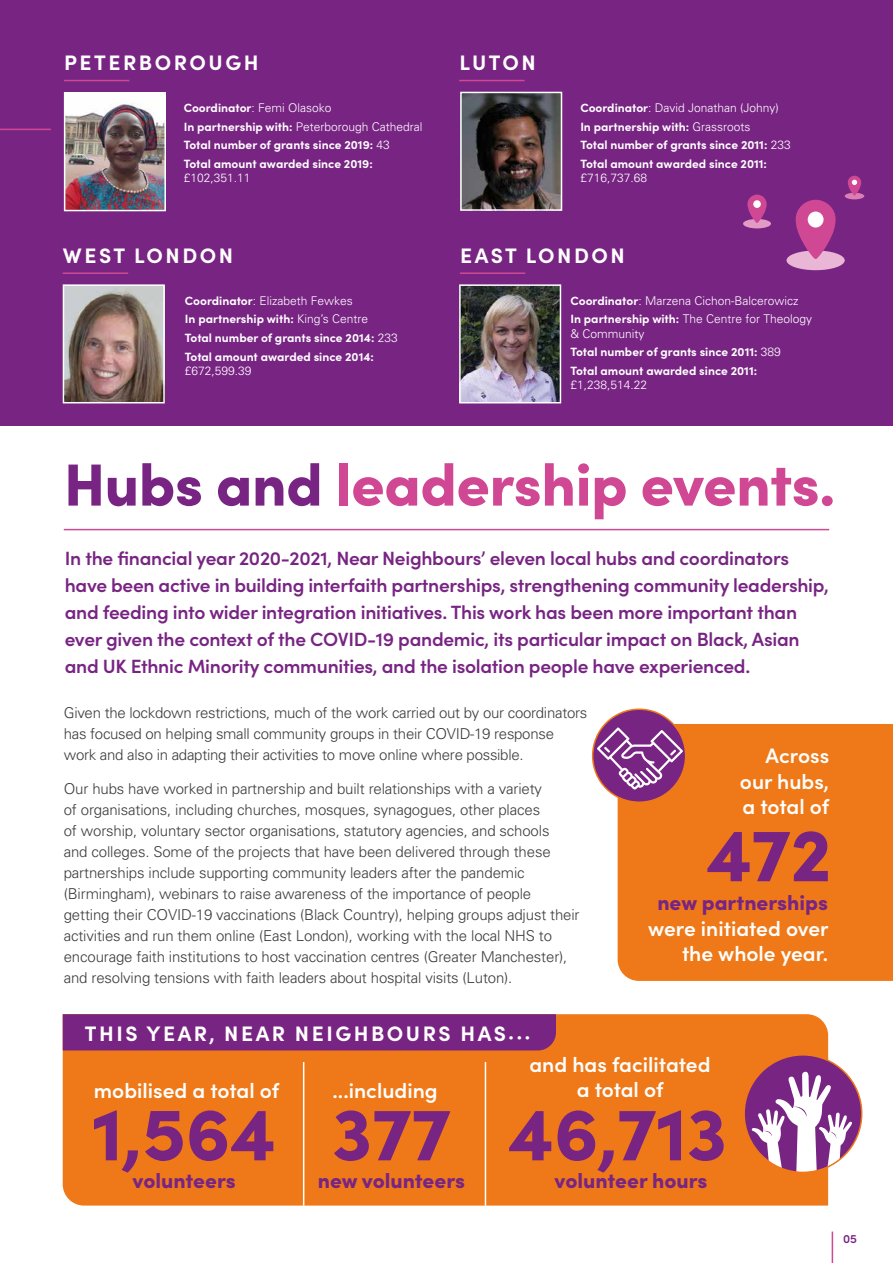
<style>
.page{position:relative;width:893px;height:1263px;background:#fff}
.page>*{position:absolute;margin:0;border:0;box-sizing:border-box;transform-origin:0 0}
.t1{font:900 75px "Sofia Pro";color:#782483}
.t2{font:900 59.55px "Sofia Pro";letter-spacing:-.01em;color:#d04893}
.t3{font:600 21px/25.5px "Sofia Pro";color:#fff;text-align:justify}
.t4{font:700 21px "Sofia Pro";letter-spacing:.12em;color:#fff}
.t5{font:900 21px "Sofia Pro";color:#782483}
.t6{font:600 19.2px/27px "Sofia Pro";letter-spacing:-.015em;color:#782483}
.t7{font:300 15px/21px "Univers";letter-spacing:-.01em;color:#3c3c3b}
.t8{font:700 12px/18.6px "Sofia Pro";color:#fff}
.t9{font:300 12px/18.6px "Univers";color:#fff}
.t10{font:600 12px "Sofia Pro";color:#782483}
.s1{font-family:"Sofia Pro";font-weight:700}
.s2{font-family:"Univers";font-weight:300}
.s3{color:#782483}
</style>
<div class="page">
<div style="left:0;top:0;width:893px;height:426px;background:#782483"></div>
<hr style="left:0;top:129px;width:51px;height:1px;background:#d04893">
<img style="left:67px;top:95px;width:96px;height:113px">
<div style="left:64px;top:92px;width:102px;height:119px;border:2px solid #fff"></div>
<hr style="left:64px;top:80px;width:65px;height:1px;background:#d04893">
<svg style="left:463px;top:95px;width:96px;height:113px"></svg>
<div style="left:460px;top:92px;width:102px;height:119px;border:2px solid #fff"></div>
<hr style="left:459px;top:80px;width:66px;height:1px;background:#d04893">
<img style="left:66px;top:287px;width:96px;height:113px">
<div style="left:63px;top:284px;width:102px;height:119px;border:2px solid #fff"></div>
<hr style="left:63px;top:272px;width:65px;height:2px;background:#d04893">
<img style="left:462px;top:287px;width:96px;height:113px">
<div style="left:459px;top:284px;width:102px;height:119px;border:2px solid #fff"></div>
<hr style="left:460px;top:272px;width:65px;height:2px;background:#d04893">
<hr style="left:64px;top:529px;width:765px;height:1px;background:#d04893">
<hr style="left:832px;top:1231px;width:1px;height:32px;background:#d04893">
<div style="left:618px;top:724px;width:275px;height:257px;background:#ef7918"></div>
<div style="left:593px;top:709px;width:93px;height:93px;background:#782483;border-radius:50%"></div>
<div style="left:592px;top:708px;width:94px;height:95px;border:2px solid #ef7918;border-radius:50%"></div>
<svg style="left:597px;top:727px;width:86px;height:62px"></svg>
<div style="left:743px;top:219px;width:28px;height:9px;background:#e29bc4;border-radius:50%"></div>
<svg style="left:747px;top:195px;width:20px;height:28px"></svg>
<div style="left:845px;top:193px;width:19px;height:6px;background:#db7eb1;border-radius:50%"></div>
<svg style="left:848px;top:176px;width:13px;height:20px"></svg>
<div style="left:786px;top:250px;width:59px;height:20px;background:#e9b6d5;border-radius:50%"></div>
<svg style="left:796px;top:200px;width:40px;height:59px"></svg>
<div style="left:63px;top:1014px;width:765px;height:191px;background:#ef7918"></div>
<hr style="left:303px;top:1062px;width:1px;height:143px;background:#fff">
<hr style="left:485px;top:1062px;width:1px;height:143px;background:#fff">
<div style="left:63px;top:1014px;width:493px;height:36px;background:#782483"></div>
<div style="left:744px;top:1055px;width:118px;height:117px;background:#782483;border-radius:50%"></div>
<svg style="left:751px;top:1071px;width:102px;height:101px"></svg>
<div style="left:743px;top:1054px;width:119px;height:119px;border:2px solid #ef7918;border-radius:50%"></div>
<h3 class="t4" style="left:64px;top:47px;width:196px">PETERBOROUGH</h3>
<p class="t9" style="left:184px;top:98px;width:240px"><span class="s1">Coordinator</span>: Femi Olasoko<br><span class="s1">In partnership with:</span> Peterborough Cathedral</p>
<p class="t8" style="left:184px;top:135px;width:208px">Total number of grants since 2019: <span class="s2">43<br></span>Total amount awarded since 2019:</p>
<p class="t9" style="left:184px;top:169px;width:68px">£102,351.11</p>
<h3 class="t4" style="left:63px;top:239px;width:172px">WEST LONDON</h3>
<p class="t9" style="left:185px;top:291px;width:169px"><span class="s1">Coordinator</span>: Elizabeth Fewkes</p>
<p class="t8" style="left:185px;top:309px;width:214px">In partnership with: <span class="s2">King’s Centre<br></span>Total number of grants since 2014: <span class="s2">233<br></span>Total amount awarded since 2014:</p>
<p class="t9" style="left:185px;top:361px;width:68px">£672,599.39</p>
<h3 class="t4" style="left:459px;top:47px;width:78px">LUTON</h3>
<p class="t9" style="left:580px;top:98px;width:200px"><span class="s1">Coordinator</span>: David Jonathan (Johny)</p>
<p class="t8" style="left:580px;top:116px;width:212px">In partnership with: <span class="s2">Grassroots<br></span>Total number of grants since 2011: <span class="s2">233<br></span>Total amount awarded since 2011:</p>
<p class="t9" style="left:580px;top:169px;width:68px">£716,737.68</p>
<h3 class="t4" style="left:460px;top:239px;width:166px">EAST LONDON</h3>
<p class="t9" style="left:570px;top:291px;width:243px"><span class="s1">Coordinator</span>: Marzena Cichon-Balcerowicz<br><span class="s1">In partnership with:</span> The Centre for Theology</p>
<p class="t9" style="left:570px;top:324px;width:76px">&amp; Community</p>
<p class="t8" style="left:570px;top:342px;width:212px">Total number of grants since 2011: <span class="s2">389<br></span>Total amount awarded since 2011:</p>
<p class="t9" style="left:570px;top:376px;width:78px">£1,238,514.22</p>
<h2 class="t2" style="left:64px;top:438px;width:773px"><span class="s3">Hubs and</span> leadership events.</h2>
<p class="t6" style="left:65px;top:543px;width:766px">In the financial year 2020-2021, Near Neighbours’ eleven local hubs and coordinators have been active in building interfaith partnerships, strengthening community leadership, and feeding into wider integration initiatives. This work has been more important than ever given the context of the COVID-19 pandemic, its particular impact on Black, Asian and UK Ethnic Minority communities, and the isolation people have experienced.</p>
<p class="t7" style="left:64px;top:702px;width:525px">Given the lockdown restrictions, much of the work carried out by our coordinators has focused on helping small community groups in their COVID-19 response work and also in adapting their activities to move online where possible.</p>
<p class="t7" style="left:64px;top:778px;width:517px">Our hubs have worked in partnership and built relationships with a variety<br>of organisations, including churches, mosques, synagogues, other places<br>of worship, voluntary sector organisations, statutory agencies, and schools<br>and colleges. Some of the projects that have been delivered through these partnerships include supporting community leaders after the pandemic (Birmingham), webinars to raise awareness of the importance of people getting their COVID-19 vaccinations (Black Country), helping groups adjust their activities and run them online (East London), working with the local NHS to encourage faith institutions to host vaccination centres (Greater Manchester), and resolving tensions with faith leaders about hospital visits (Luton).</p>
<h3 class="t4" style="left:85px;top:1018px;width:447px">THIS YEAR, NEAR NEIGHBOURS HAS...</h3>
<h3 class="t3" style="left:740px;top:742px;width:91px;text-indent:26px">Across our hubs, a total of</h3>
<h1 class="t1" style="left:707px;top:796px;width:126px">472</h1>
<h3 class="t5" style="left:657px;top:886px;width:172px">new partnerships</h3>
<h3 class="t3" style="left:648px;top:914px;width:182px;text-align:right">were initiated over the whole year.</h3>
<h3 class="t3" style="left:94px;top:1076px;width:187px">mobilised a total of</h3>
<h1 class="t1" style="left:92px;top:1075px;width:185px">1,564</h1>
<h3 class="t5" style="left:133px;top:1164px;width:105px">volunteers</h3>
<h3 class="t3" style="left:333px;top:1076px;width:107px">...including</h3>
<h1 class="t1" style="left:332px;top:1075px;width:120px">377</h1>
<h3 class="t5" style="left:318px;top:1164px;width:149px">new volunteers</h3>
<h3 class="t3" style="left:529px;top:1050px;width:183px;text-align:center">and has facilitated a total of</h3>
<h1 class="t1" style="left:508px;top:1075px;width:220px">46,713</h1>
<h3 class="t5" style="left:554px;top:1164px;width:155px">volunteer hours</h3>
<p class="t10" style="left:843px;top:1230px;width:15px">05</p>
</div>
